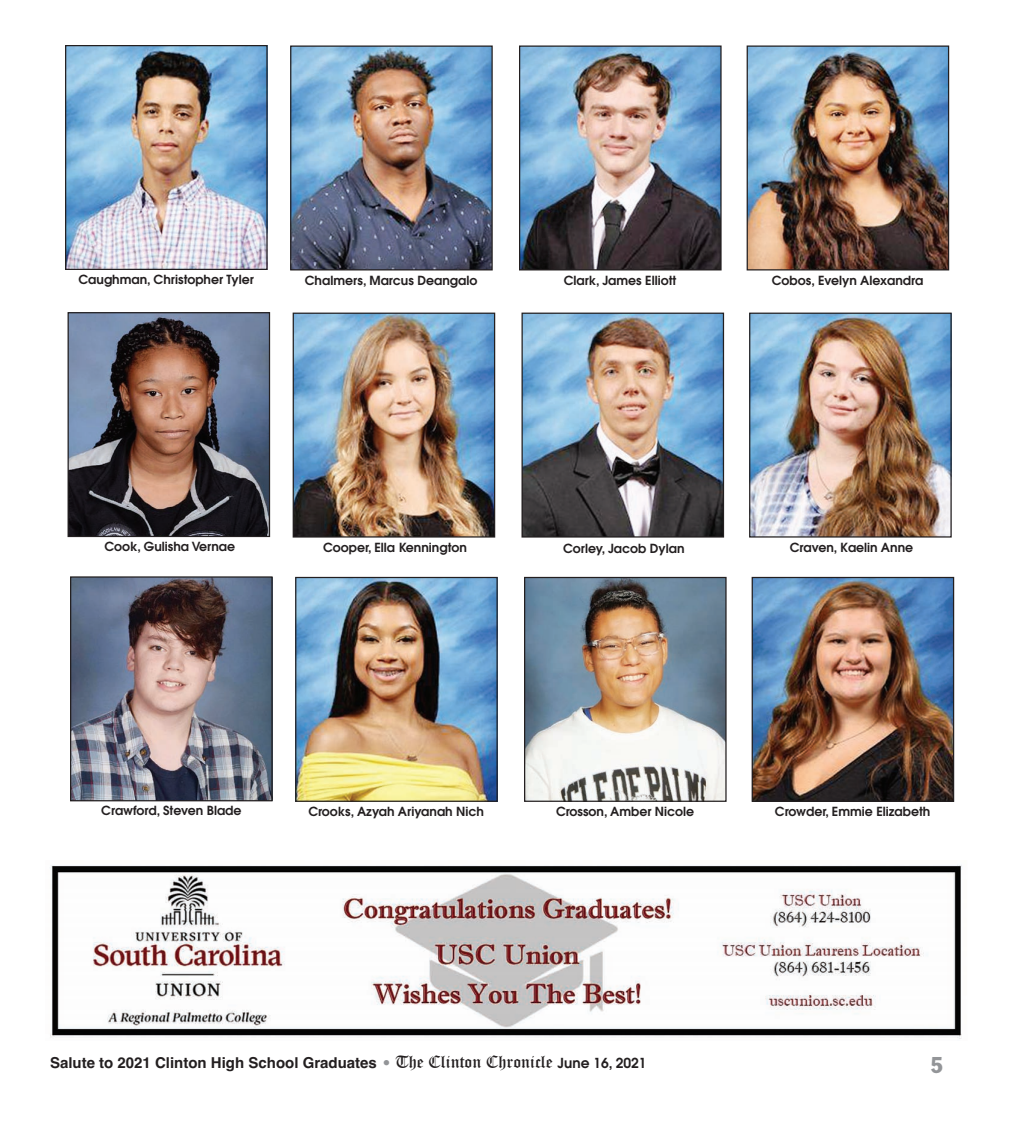
<style>
.page{position:relative;width:1013px;height:1125px;background:#fff}
.page>*{position:absolute;margin:0;border:0;box-sizing:border-box;transform-origin:0 0}
.t1{font:22.5px "Jack Condensed";color:#939598}
.t2{font:700 15px "Helvetica";color:#231f20}
.t3{font:600 12.5px "Avant Garde";color:#231f20}
.s1{font-family:"Didot";font-weight:400;color:#939598}
.s2{font-family:"Old English Text";font-weight:400;font-size:17.5px}
.s3{font-family:"Avant Garde";font-weight:600;font-size:13.75px}
</style>
<div class="page">
<img style="left:67px;top:47px;width:199px;height:221px">
<div style="left:65px;top:45px;width:203px;height:225px;border:1px solid #231f20"></div>
<img style="left:70px;top:314px;width:198px;height:221px">
<div style="left:68px;top:312px;width:202px;height:225px;border:1px solid #231f20"></div>
<img style="left:72px;top:578px;width:198px;height:221px">
<div style="left:70px;top:576px;width:202px;height:225px;border:1px solid #231f20"></div>
<img style="left:292px;top:47px;width:198px;height:221px">
<div style="left:290px;top:45px;width:202px;height:225px;border:1px solid #231f20"></div>
<img style="left:294px;top:315px;width:199px;height:221px">
<div style="left:292px;top:313px;width:203px;height:225px;border:1px solid #231f20"></div>
<img style="left:297px;top:579px;width:199px;height:221px">
<div style="left:295px;top:577px;width:203px;height:225px;border:1px solid #231f20"></div>
<img style="left:521px;top:47px;width:198px;height:221px">
<div style="left:519px;top:45px;width:202px;height:225px;border:1px solid #231f20"></div>
<img style="left:523px;top:315px;width:199px;height:221px">
<div style="left:521px;top:313px;width:203px;height:225px;border:1px solid #231f20"></div>
<img style="left:526px;top:579px;width:198px;height:221px">
<div style="left:524px;top:577px;width:202px;height:225px;border:1px solid #231f20"></div>
<img style="left:748px;top:47px;width:199px;height:221px">
<div style="left:746px;top:45px;width:203px;height:225px;border:1px solid #231f20"></div>
<img style="left:751px;top:315px;width:198px;height:221px">
<div style="left:749px;top:313px;width:202px;height:225px;border:1px solid #231f20"></div>
<img style="left:753px;top:579px;width:199px;height:221px">
<div style="left:751px;top:577px;width:203px;height:225px;border:1px solid #231f20"></div>
<img style="left:50px;top:865px;width:912px;height:174px">
<p class="t3" style="left:79px;top:275px;width:177px">Caughman, Christopher Tyler</p>
<p class="t3" style="left:305px;top:275px;width:174px">Chalmers, Marcus Deangalo</p>
<p class="t3" style="left:564px;top:275px;width:114px">Clark, James Elliott</p>
<p class="t3" style="left:772px;top:275px;width:153px">Cobos, Evelyn Alexandra</p>
<p class="t3" style="left:105px;top:542px;width:132px">Cook, Gulisha Vernae</p>
<p class="t3" style="left:323px;top:542px;width:145px">Cooper, Ella Kennington</p>
<p class="t3" style="left:563px;top:544px;width:123px">Corley, Jacob Dylan</p>
<p class="t3" style="left:789px;top:542px;width:125px">Craven, Kaelin Anne</p>
<p class="t3" style="left:101px;top:806px;width:142px">Crawford, Steven Blade</p>
<p class="t3" style="left:308px;top:807px;width:177px">Crooks, Azyah Ariyanah Nich</p>
<p class="t3" style="left:556px;top:807px;width:140px">Crosson, Amber Nicole</p>
<p class="t3" style="left:775px;top:807px;width:157px">Crowder, Emmie Elizabeth</p>
<p class="t2" style="left:50px;top:1054px;width:598px">Salute to 2021 Clinton High School Graduates <span class="s1">•</span> <span class="s2">The Clinton Chronicle</span> <span class="s3">June 16, 2021</span></p>
<p class="t1" style="left:930px;top:1051px;width:14px">5</p>
</div>
